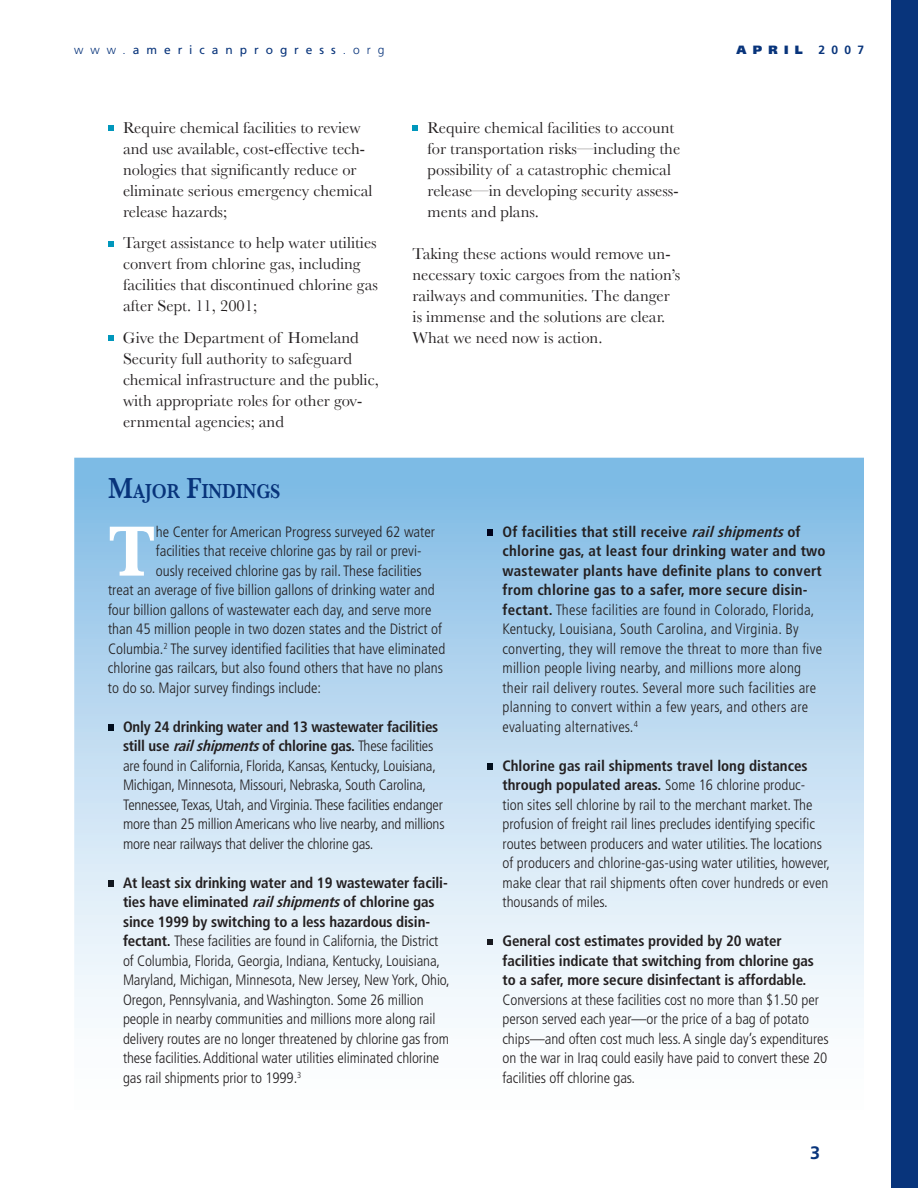
<style>
.page{position:relative;width:918px;height:1188px;background:#fff}
.page>*{position:absolute;margin:0;border:0;box-sizing:border-box;transform-origin:0 0}
.t1{font:700 73.95px "Baskerville";color:#fff;scale:.9 1}
.t2{font:600 20.85px "Baskerville";color:#08347b;scale:.86 1}
.t3{font:700 18px "Frutiger";color:#08347b}
.t4{font:16.5px/21px "Baskerville";color:#231f20}
.t5{font:300 condensed 15px/19.5px "Frutiger";color:#231f20}
.t6{font:700 condensed 15px/19.5px "Frutiger";letter-spacing:-.005em;color:#231f20}
.t7{font:12px "Frutiger";letter-spacing:.58em;color:#08347b}
.t8{font:900 12px "Frutiger";letter-spacing:.52em;color:#08347b}
.t9{font:700 12px "Frutiger";color:#08347b}
.s1{font-weight:300}
.s2{font-size:29.7px}
.s3{font-weight:700}
.s4{font-weight:700;font-style:italic}
</style>
<div class="page">
<div style="left:891px;top:0;width:27px;height:1188px;background:#08347b"></div>
<svg style="left:108px;top:126px;width:5px;height:5px"></svg>
<svg style="left:108px;top:241px;width:5px;height:6px"></svg>
<svg style="left:108px;top:336px;width:5px;height:5px"></svg>
<svg style="left:413px;top:126px;width:5px;height:5px"></svg>
<svg style="left:74px;top:458px;width:790px;height:560px;background:#bddbf1"></svg>
<svg style="left:108px;top:725px;width:5px;height:5px"></svg>
<svg style="left:108px;top:881px;width:5px;height:5px"></svg>
<svg style="left:487px;top:530px;width:6px;height:5px"></svg>
<svg style="left:487px;top:764px;width:6px;height:5px"></svg>
<svg style="left:487px;top:939px;width:6px;height:6px"></svg>
<p class="t7" style="left:74px;top:45px;width:312px"><span class="s1">www.</span>americanprogress<span class="s1">.org</span></p>
<p class="t8" style="left:736px;top:45px;width:68px">APRIL</p>
<p class="t9" style="left:819px;top:45px;width:47px">2007</p>
<p class="t4" style="left:123px;top:117px;width:251px">Require chemical facilities to review and use available, cost-effective tech&shy;nologies that significantly reduce or eliminate serious emergency chemical release hazards;</p>
<p class="t4" style="left:123px;top:232px;width:256px">Target assistance to help water utilities convert from chlorine gas, including facilities that discontinued chlorine gas after Sept. 11, 2001;</p>
<p class="t4" style="left:123px;top:327px;width:257px">Give the Department of Homeland Security full authority to safeguard chemical infrastructure and the public, with appropriate roles for other gov&shy;ernmental agencies; and</p>
<p class="t4" style="left:428px;top:117px;width:254px">Require chemical facilities to account for transportation risks—including the possibility of a catastrophic chemical release—in developing security assess&shy;ments and plans.</p>
<p class="t4" style="left:413px;top:243px;width:269px">Taking these actions would remove un&shy;necessary toxic cargoes from the nation’s railways and communities. The danger is immense and the solutions are clear.<br>What we need now is action.</p>
<h2 class="t2" style="left:108px;top:479px;width:202px"><span class="s2">M</span>AJOR <span class="s2">F</span>INDINGS</h2>
<h1 class="t1" style="left:108px;top:509px;width:55px">T</h1>
<p class="t5" style="left:156px;top:523px;width:281px">he Center for American Progress surveyed 62 water</p>
<p class="t5" style="left:156px;top:542px;width:267px">facilities that receive chlorine gas by rail or previ-</p>
<p class="t5" style="left:156px;top:562px;width:268px">ously received chlorine gas by rail. These facilities</p>
<p class="t5" style="left:108px;top:581px;width:328px">treat an average of five billion gallons of drinking water and</p>
<p class="t5" style="left:108px;top:601px;width:325px">four billion gallons of wastewater each day, and serve more</p>
<p class="t5" style="left:108px;top:620px;width:336px">than 45 million people in two dozen states and the District of</p>
<p class="t5" style="left:108px;top:640px;width:339px">Columbia.<sup>2</sup> The survey identified facilities that have eliminated</p>
<p class="t5" style="left:108px;top:659px;width:337px">chlorine gas railcars, but also found others that have no plans</p>
<p class="t5" style="left:108px;top:679px;width:215px">to do so. Major survey findings include:</p>
<p class="t5" style="left:123px;top:718px;width:323px"><span class="s3">Only 24 drinking water and 13 wastewater facilities still use</span> <span class="s4">railshipments</span><span class="s3">of chlorine gas.</span> These facilities are found in California, Florida, Kansas, Kentucky, Louisiana, Michigan, Minnesota, Missouri, Nebraska, South Carolina, Tennessee, Texas, Utah, and Virginia. These facilities endanger more than 25 million Americans who live nearby, and millions more near railways that deliver the chlorine gas.</p>
<p class="t5" style="left:123px;top:874px;width:328px"><span class="s3">At least six drinking water and 19 wastewater facili&shy;ties have eliminated</span> <span class="s4">railshipments</span><span class="s3">of chlorine gas since 1999 by switching to a less hazardous disin&shy;fectant.</span> These facilities are found in California, the District of Columbia, Florida, Georgia, Indiana, Kentucky, Louisiana, Maryland, Michigan, Minnesota, New Jersey, New York, Ohio, Oregon, Pennsylvania, and Washington. Some 26 million people in nearby communities and millions more along rail delivery routes are no longer threatened by chlorine gas from these facilities. Additional water utilities eliminated chlorine gas rail shipments prior to 1999.<sup>3</sup></p>
<p class="t5" style="left:502px;top:523px;width:325px"><span class="s3">Of facilities that still receive</span> <span class="s4">railshipments</span><span class="s3">of chlorine gas, at least four drinking water and two wastewater plants have definite plans to convert from chlorine gas to a safer, more secure disin&shy;fectant.</span> These facilities are found in Colorado, Florida, Kentucky, Louisiana, South Carolina, and Virginia. By converting, they will remove the threat to more than five million people living nearby, and millions more along their rail delivery routes. Several more such facilities are planning to convert within a few years, and others are evaluating alternatives.<sup>4</sup></p>
<p class="t5" style="left:502px;top:757px;width:329px"><span class="s3">Chlorine gas rail shipments travel long distances through populated areas.</span> Some 16 chlorine produc&shy;tion sites sell chlorine by rail to the merchant market. The profusion of freight rail lines precludes identifying specific routes between producers and water utilities. The locations of producers and chlorine-gas-using water utilities, however, make clear that rail shipments often cover hundreds or even thousands of miles.</p>
<p class="t6" style="left:502px;top:932px;width:313px">General cost estimates provided by 20 water facilities indicate that switching from chlorine gas to a safer, more secure disinfectant is affordable.</p>
<p class="t5" style="left:502px;top:991px;width:328px">Conversions at these facilities cost no more than $1.50 per person served each year—or the price of a bag of potato chips—and often cost much less. A single day’s expenditures on the war in Iraq could easily have paid to convert these 20 facilities off chlorine gas.</p>
<p class="t3" style="left:810px;top:1145px;width:12px">3</p>
</div>
